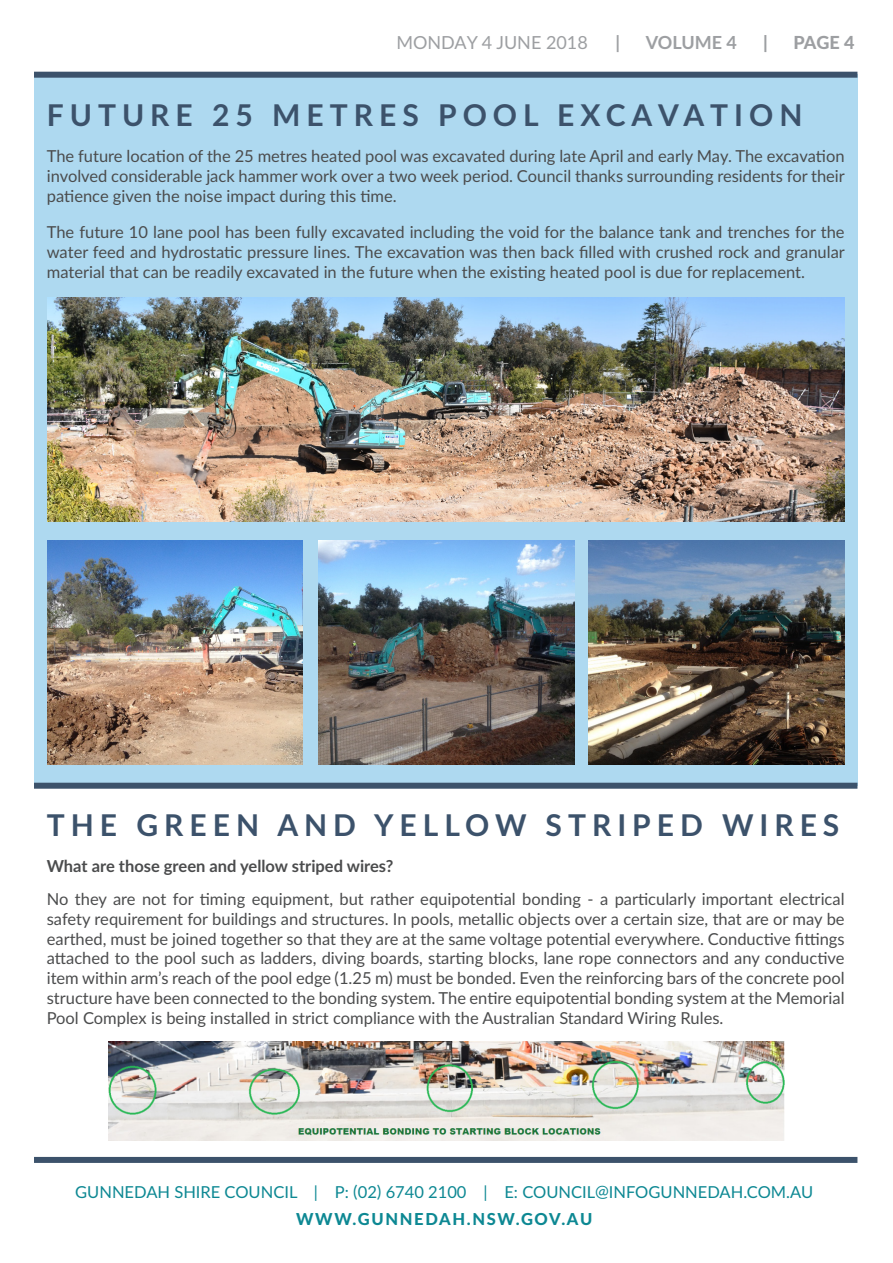
<style>
.page{position:relative;width:893px;height:1263px;background:#fff}
.page>*{position:absolute;margin:0;border:0;box-sizing:border-box;transform-origin:0 0}
.t1{font:700 30px "Lato";letter-spacing:.2em;color:#3c526b}
.t2{font:18px "Lato";color:#9d9fa2}
.t3{font:700 18px "Lato";color:#9d9fa2}
.t4{font:800 18px "Lato";color:#9d9fa2}
.t5{font:16.5px/19.8px "Lato";color:#4b4c4d;text-align:justify}
.t6{font:16.5px "Lato";color:#0d8893}
.t7{font:700 16.5px "Lato";color:#4b4c4d}
.t8{font:800 16.5px "Lato";letter-spacing:.1em;color:#0d8893}
</style>
<div class="page">
<div style="left:34px;top:75px;width:823px;height:711px;background:#aed9f0"></div>
<div style="left:34px;top:72px;width:823px;height:6px;background:#3c526b"></div>
<div style="left:34px;top:783px;width:823px;height:6px;background:#3c526b"></div>
<div style="left:34px;top:1157px;width:823px;height:6px;background:#3c526b"></div>
<img style="left:109px;top:1041px;width:675px;height:99px">
<img style="left:48px;top:298px;width:796px;height:224px">
<img style="left:589px;top:540px;width:255px;height:224px">
<img style="left:319px;top:540px;width:255px;height:224px">
<img style="left:48px;top:540px;width:255px;height:224px">
<p class="t2" style="left:396px;top:30px;width:193px">MONDAY 4 JUNE 2018</p>
<p class="t3" style="left:615px;top:29px;width:6px">|</p>
<p class="t3" style="left:646px;top:29px;width:93px">VOLUME 4</p>
<p class="t4" style="left:763px;top:29px;width:6px">|</p>
<p class="t4" style="left:793px;top:29px;width:63px">PAGE 4</p>
<p class="t1" style="left:47px;top:93px;width:757px">FUTURE 25 METRES POOL EXCAVATION</p>
<p class="t5" style="left:47px;top:146px;width:800px">The future location of the 25 metres heated pool was excavated during late April and early May. The excavation involved considerable jack hammer work over a two week period. Council thanks surrounding residents for their patience given the noise impact during this time.</p>
<p class="t5" style="left:47px;top:221px;width:800px">The future 10 lane pool has been fully excavated including the void for the balance tank and trenches for the water feed and hydrostatic pressure lines. The excavation was then back filled with crushed rock and granular material that can be readily excavated in the future when the existing heated pool is due for replacement.</p>
<p class="t1" style="left:47px;top:803px;width:794px">THE GREEN AND YELLOW STRIPED WIRES</p>
<p class="t7" style="left:47px;top:854px;width:348px">What are those green and yellow striped wires?</p>
<p class="t5" style="left:47px;top:888px;width:799px">No they are not for timing equipment, but rather equipotential bonding - a particularly important electrical safety requirement for buildings and structures. In pools, metallic objects over a certain size, that are or may be earthed, must be joined together so that they are at the same voltage potential everywhere. Conductive fittings attached to the pool such as ladders, diving boards, starting blocks, lane rope connectors and any conductive item within arm’s reach of the pool edge (1.25 m) must be bonded. Even the reinforcing bars of the concrete pool structure have been connected to the bonding system. The entire equipotential bonding system at the Memorial Pool Complex is being installed in strict compliance with the Australian Standard Wiring Rules.</p>
<p class="t6" style="left:75px;top:1180px;width:740px">GUNNEDAH SHIRE COUNCIL | P: (02) 6740 2100 | E: COUNCIL@INFOGUNNEDAH.COM.AU</p>
<p class="t8" style="left:296px;top:1207px;width:298px">WWW.GUNNEDAH.NSW.GOV.AU</p>
</div>
